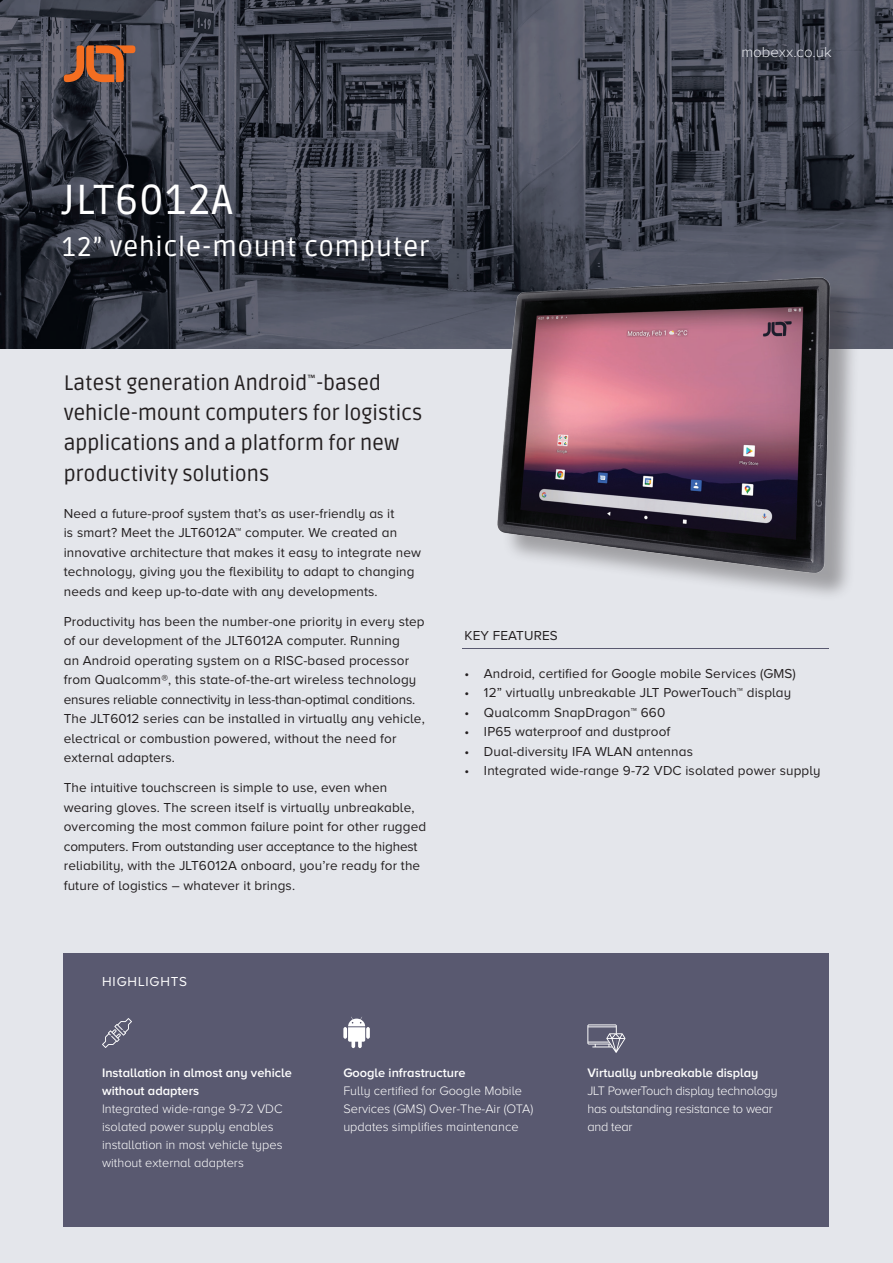
<style>
.page{position:relative;width:893px;height:1263px;background:#fff}
.page>*{position:absolute;margin:0;border:0;box-sizing:border-box;transform-origin:0 0}
.t1{font:42px "Ruda";letter-spacing:.03em;color:#fff}
.t2{font:27px "Ruda";letter-spacing:.02em;color:#fff}
.t3{font:21px/30px "Ruda";letter-spacing:-.01em;color:#231f20}
.t4{font:300 15px "Proxima Nova A";color:#e4e6eb}
.t5{font:13.5px/19.5px "Proxima Nova A";letter-spacing:.01em;color:#231f20}
.t6{font:13.5px "Proxima Nova A";letter-spacing:.065em;color:#fff}
.t7{font:300 12.75px/18px "Proxima Nova A";color:#fff}
.t8{font:600 12.75px/18px "Proxima Nova A";color:#fff}
.t9{font:300 12.75px/18px "Proxima Nova A";letter-spacing:-.02em;color:#fff}
</style>
<div class="page">
<div style="left:0;top:140px;width:893px;height:1123px;background:#e4e6eb"></div>
<img style="left:0;top:0;width:893px;height:349px">
<div style="left:64px;top:952px;width:765px;height:274px;background:#595970"></div>
<svg style="left:64px;top:45px;width:71px;height:37px;background:#975a3c"></svg>
<hr style="left:462px;top:648px;width:367px;height:1px;background:#595970">
<div style="left:502px;top:281px;width:358px;height:322px;background:#231f20;opacity:.35"></div>
<img style="left:485px;top:250px;width:357px;height:334px">
<svg style="left:102px;top:1018px;width:30px;height:30px"></svg>
<svg style="left:587px;top:1024px;width:38px;height:29px"></svg>
<svg style="left:348px;top:1017px;width:17px;height:31px"></svg>
<svg style="left:343px;top:1027px;width:4px;height:12px"></svg>
<svg style="left:366px;top:1027px;width:4px;height:12px"></svg>
<p class="t4" style="left:741px;top:44px;width:92px">mobexx.co.uk</p>
<h1 class="t1" style="left:62px;top:177px;width:173px">JLT6012A</h1>
<h2 class="t2" style="left:62px;top:232px;width:369px">12” vehicle-mount computer</h2>
<h3 class="t3" style="left:64px;top:369px;width:360px">Latest generation Android<sup>™</sup>-based vehicle-mount computers for logistics applications and a platform for new productivity solutions</h3>
<p class="t5" style="left:64px;top:504px;width:359px">Need a future-proof system that’s as user-friendly as it<br>is smart? Meet the JLT6012A™ computer. We created an innovative architecture that makes it easy to integrate new technology, giving you the flexibility to adapt to changing needs and keep up-to-date with any developments.</p>
<p class="t5" style="left:64px;top:611px;width:362px">Productivity has been the number-one priority in every step of our development of the JLT6012A computer. Running<br>an Android operating system on a RISC-based processor from Qualcomm®, this state-of-the-art wireless technology ensures reliable connectivity in less-than-optimal conditions.<br>The JLT6012 series can be installed in virtually any vehicle, electrical or combustion powered, without the need for external adapters.</p>
<p class="t5" style="left:64px;top:778px;width:364px">The intuitive touchscreen is simple to use, even when wearing gloves. The screen itself is virtually unbreakable, overcoming the most common failure point for other rugged computers. From outstanding user acceptance to the highest reliability, with the JLT6012A onboard, you’re ready for the future of logistics – whatever it brings.</p>
<p class="t6" style="left:102px;top:974px;width:87px">HIGHLIGHTS</p>
<p class="t5" style="left:464px;top:626px;width:95px">KEY FEATURES</p>
<p class="t5" style="left:464px;top:663px;width:333px">• Android, certified for Google mobile Services (GMS)</p>
<p class="t5" style="left:464px;top:683px;width:328px">• 12” virtually unbreakable JLT PowerTouch™ display</p>
<p class="t5" style="left:464px;top:702px;width:202px">• Qualcomm SnapDragon™ 660</p>
<p class="t5" style="left:464px;top:722px;width:207px">• IP65 waterproof and dustproof</p>
<p class="t5" style="left:464px;top:741px;width:230px">• Dual-diversity IFA WLAN antennas</p>
<p class="t5" style="left:464px;top:761px;width:358px">• Integrated wide-range 9-72 VDC isolated power supply</p>
<p class="t8" style="left:102px;top:1064px;width:191px">Installation in almost any vehicle without adapters</p>
<p class="t7" style="left:102px;top:1100px;width:182px">Integrated wide-range 9-72 VDC isolated power supply enables installation in most vehicle types without external adapters</p>
<p class="t8" style="left:343px;top:1064px;width:124px">Google infrastructure</p>
<p class="t7" style="left:343px;top:1082px;width:192px">Fully certified for Google Mobile<br>Services (GMS) Over-The-Air (OTA) updates simplifies maintenance</p>
<p class="t8" style="left:587px;top:1064px;width:173px">Virtually unbreakable display</p>
<p class="t9" style="left:587px;top:1082px;width:192px">JLT PowerTouch display technology has outstanding resistance to wear and tear</p>
</div>
